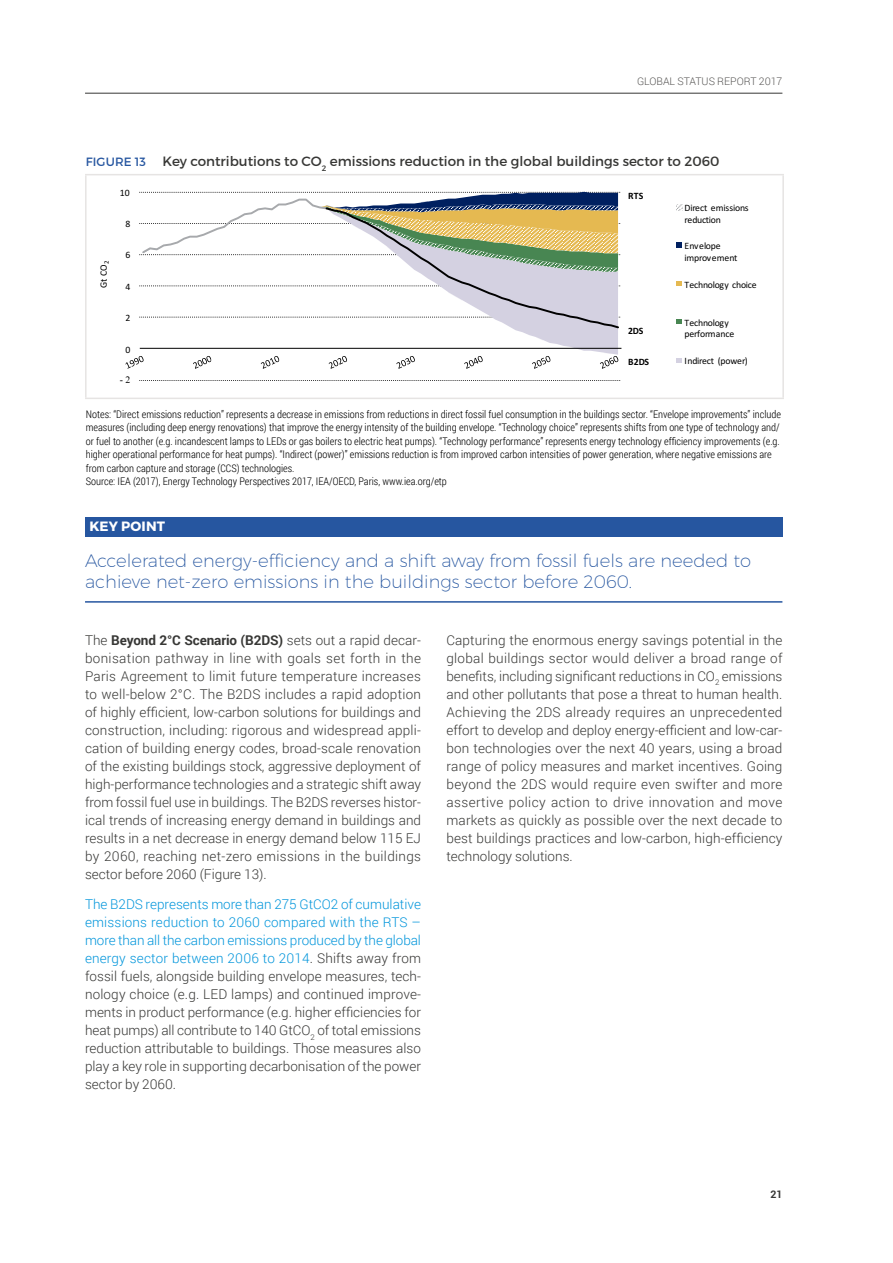
<style>
.page{position:relative;width:893px;height:1263px;background:#fff}
.page>*{position:absolute;margin:0;border:0;box-sizing:border-box;transform-origin:0 0}
.t1{font:200 18px/21px "Montserrat";color:#2656a0}
.t2{font:300 13.5px/18px "Roboto";color:#373735;text-align:justify}
.t3{font:13.5px "Montserrat";color:#373735}
.t4{font:700 13.5px "Montserrat";letter-spacing:.01em;color:#fff}
.t5{font:300 10.5px/13.5px "Roboto Condensed";color:#000}
.t6{font:300 10.5px "Roboto";color:#575554}
.t7{font:700 10.5px "Roboto";color:#373735}
.t8{font:9.75px/11.7px "Calibri";letter-spacing:-.025em;color:#000}
.t9{font:700 9.75px "Calibri";letter-spacing:-.005em;color:#000}
.t10{font:9.75px "Times New Roman";color:#000}
.s1{font-size:12px;color:#2656a0}
.s2{font-weight:700}
.s3{color:#0095db}
</style>
<div class="page">
<hr style="left:85px;top:93px;width:697px;height:1px;background:#373735">
<div style="left:85px;top:517px;width:697px;height:20px;background:#2656a0"></div>
<hr style="left:85px;top:601px;width:697px;height:2px;background:#2656a0">
<hr style="left:85px;top:174px;width:699px;height:1px;background:#e6e4e3">
<hr style="left:85px;top:175px;width:2px;height:223px;background:#e6e4e3">
<hr style="left:782px;top:175px;width:2px;height:223px;background:#e6e4e3">
<hr style="left:85px;top:398px;width:699px;height:1px;background:#e6e4e3">
<svg style="left:139px;top:192px;width:481px;height:189px"></svg>
<svg style="left:143px;top:330px;width:475px;height:25px"></svg>
<hr style="left:140px;top:348px;width:481px;height:1px;background:#000">
<svg style="left:141px;top:192px;width:479px;height:138px"></svg>
<svg style="left:126px;top:356px;width:18px;height:13px"></svg>
<svg style="left:193px;top:356px;width:18px;height:13px"></svg>
<svg style="left:261px;top:356px;width:18px;height:13px"></svg>
<svg style="left:329px;top:356px;width:18px;height:13px"></svg>
<svg style="left:396px;top:356px;width:19px;height:13px"></svg>
<svg style="left:464px;top:356px;width:19px;height:13px"></svg>
<svg style="left:532px;top:356px;width:18px;height:13px"></svg>
<svg style="left:600px;top:356px;width:18px;height:13px"></svg>
<svg style="left:677px;top:204px;width:5px;height:6px"></svg>
<svg style="left:677px;top:242px;width:5px;height:6px"></svg>
<svg style="left:677px;top:281px;width:5px;height:5px"></svg>
<svg style="left:677px;top:320px;width:5px;height:4px"></svg>
<svg style="left:677px;top:358px;width:5px;height:4px"></svg>
<p class="t6" style="left:637px;top:74px;width:147px">GLOBAL STATUS REPORT 2017</p>
<p class="t3" style="left:86px;top:153px;width:635px"><span class="s1">FIGURE 13</span> Key contributions to CO<sub>2</sub> emissions reduction in the global buildings sector to 2060</p>
<p class="t8" style="left:98px;top:288px;width:28px;rotate:-90deg">Gt CO<sub>2</sub></p>
<p class="t8" style="left:120px;top:186px;width:11px">10</p>
<p class="t8" style="left:125px;top:218px;width:6px">8</p>
<p class="t8" style="left:125px;top:249px;width:6px">6</p>
<p class="t8" style="left:125px;top:280px;width:6px">4</p>
<p class="t8" style="left:125px;top:312px;width:6px">2</p>
<p class="t8" style="left:125px;top:343px;width:6px">0</p>
<p class="t10" style="left:120px;top:373px;width:12px">- 2</p>
<p class="t9" style="left:628px;top:189px;width:17px">RTS</p>
<p class="t9" style="left:628px;top:324px;width:17px">2DS</p>
<p class="t9" style="left:628px;top:355px;width:23px">B2DS</p>
<p class="t8" style="left:684px;top:202px;width:66px">Direct emissions reduction</p>
<p class="t8" style="left:684px;top:240px;width:54px">Envelope improvement</p>
<p class="t8" style="left:684px;top:278px;width:74px">Technology choice</p>
<p class="t8" style="left:684px;top:316px;width:51px">Technology performance</p>
<p class="t8" style="left:684px;top:354px;width:65px">Indirect (power)</p>
<p class="t5" style="left:86px;top:407px;width:697px">Notes: “Direct emissions reduction” represents a decrease in emissions from reductions in direct fossil fuel consumption in the buildings sector. “Envelope improvements” include measures (including deep energy renovations) that improve the energy intensity of the building envelope. “Technology choice” represents shifts from one type of technology and/ or fuel to another (e.g. incandescent lamps to LEDs or gas boilers to electric heat pumps). “Technology performance” represents energy technology efficiency improvements (e.g. higher operational performance for heat pumps). “Indirect (power)” emissions reduction is from improved carbon intensities of power generation, where negative emissions are from carbon capture and storage (CCS) technologies.<br>Source: IEA (2017), Energy Technology Perspectives 2017, IEA/OECD, Paris, www.iea.org/etp</p>
<p class="t4" style="left:89px;top:518px;width:77px">KEY POINT</p>
<h1 class="t1" style="left:85px;top:550px;width:667px">Accelerated energy-efficiency and a shift away from fossil fuels are needed to achieve net-zero emissions in the buildings sector before 2060.</h1>
<p class="t2" style="left:85px;top:630px;width:338px">The <span class="s2">Beyond 2°C Scenario (B2DS)</span> sets out a rapid decar&shy;bonisation pathway in line with goals set forth in the Paris Agreement to limit future temperature increases to well-below 2°C. The B2DS includes a rapid adoption of highly efficient, low-carbon solutions for buildings and construction, including: rigorous and widespread appli&shy;cation of building energy codes, broad-scale renovation of the existing buildings stock, aggressive deployment of high-performance technologies and a strategic shift away from fossil fuel use in buildings. The B2DS reverses histor&shy;ical trends of increasing energy demand in buildings and results in a net decrease in energy demand below 115 EJ by 2060, reaching net-zero emissions in the buildings sector before 2060 (Figure 13).</p>
<p class="t2" style="left:85px;top:895px;width:337px"><span class="s3">The B2DS represents more than 275 GtCO2 of cumulative emissions reduction to 2060 compared with the RTS – more than all the carbon emissions produced by the global energy sector between 2006 to 2014</span>. Shifts away from fossil fuels, alongside building envelope measures, tech&shy;nology choice (e.g. LED lamps) and continued improve&shy;ments in product performance (e.g. higher efficiencies for heat pumps) all contribute to 140 GtCO<sub>2</sub> of total emissions reduction attributable to buildings. Those measures also play a key role in supporting decarbonisation of the power sector by 2060.</p>
<p class="t2" style="left:446px;top:630px;width:338px">Capturing the enormous energy savings potential in the global buildings sector would deliver a broad range of benefits, including significant reductions in CO<sub>2</sub> emissions and other pollutants that pose a threat to human health.<br>Achieving the 2DS already requires an unprecedented effort to develop and deploy energy-efficient and low-car&shy;bon technologies over the next 40 years, using a broad range of policy measures and market incentives. Going beyond the 2DS would require even swifter and more assertive policy action to drive innovation and move markets as quickly as possible over the next decade to best buildings practices and low-carbon, high-efficiency technology solutions.</p>
<p class="t7" style="left:770px;top:1187px;width:14px">21</p>
</div>
